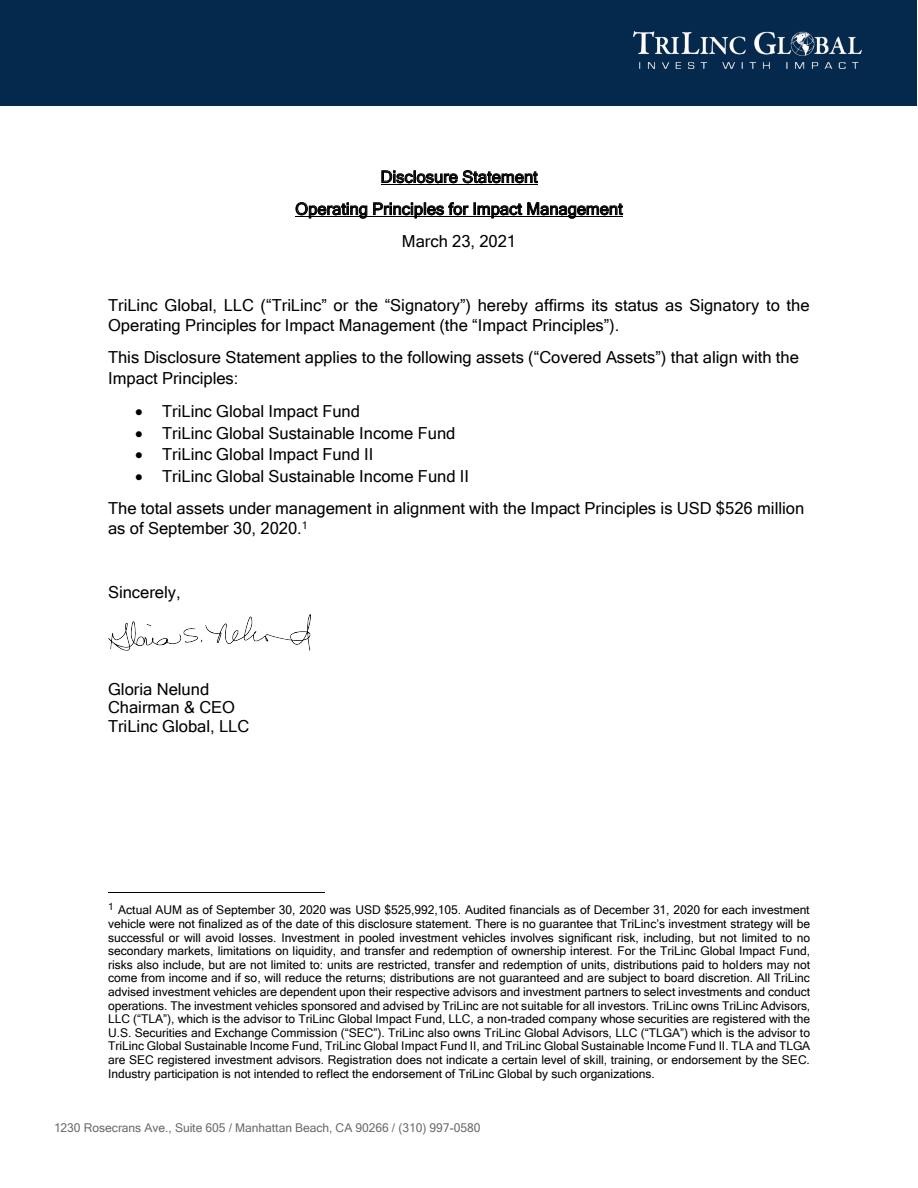
<style>
.page{position:relative;width:918px;height:1188px;background:#fff}
.page>*{position:absolute;margin:0;border:0;box-sizing:border-box;transform-origin:0 0}
.t1{font:16.5px/32.1px "Microsoft Sans Serif";color:#000}
.t2{font:12px/13.6px "Microsoft Sans Serif";letter-spacing:-.005em;color:#000;text-align:justify}
.t3{font:12px "Microsoft Sans Serif";letter-spacing:-.005em;color:#6a6a6a}
</style>
<div class="page">
<div style="left:0;top:0;width:917px;height:106px;background:#05294d"></div>
<img style="left:633px;top:31px;width:228px;height:37px">
<svg style="left:381px;top:170px;width:157px;height:13px"></svg>
<hr style="left:381px;top:184px;width:157px;height:1px;background:#000">
<svg style="left:296px;top:202px;width:71px;height:17px"></svg>
<svg style="left:373px;top:202px;width:250px;height:17px"></svg>
<hr style="left:295px;top:216px;width:328px;height:1px;background:#000">
<hr style="left:108px;top:892px;width:216px;height:1px;background:#000">
<img style="left:108px;top:614px;width:203px;height:37px">
<h1 class="t1" style="left:295px;top:160px;width:329px;text-align:center">Disclosure Statement<br>Operating Principles for Impact Management<br>March 23, 2021</h1>
<h1 class="t1" style="left:108px;top:295px;width:703px;line-height:20.1px">TriLinc Global, LLC (“TriLinc” or the “Signatory”) hereby affirms its status as Signatory to the<br>Operating Principles for Impact Management (the “Impact Principles”).</h1>
<h1 class="t1" style="left:108px;top:347px;width:692px;line-height:20.2px">This Disclosure Statement applies to the following assets (“Covered Assets”) that align with the<br>Impact Principles:</h1>
<h1 class="t1" style="left:135px;top:395px;width:226px">• TriLinc Global Impact Fund</h1>
<h1 class="t1" style="left:135px;top:417px;width:322px">• TriLinc Global Sustainable Income Fund</h1>
<h1 class="t1" style="left:135px;top:438px;width:240px">• TriLinc Global Impact Fund II</h1>
<h1 class="t1" style="left:108px;top:459px;width:698px;text-indent:27px">• TriLinc Global Sustainable Income Fund II<br>The total assets under management in alignment with the Impact Principles is USD $526 million</h1>
<h1 class="t1" style="left:108px;top:512px;width:201px">as of September 30, 2020.<sup>1</sup></h1>
<h1 class="t1" style="left:108px;top:576px;width:74px">Sincerely,</h1>
<h1 class="t1" style="left:108px;top:679px;width:143px;line-height:18.8px">Gloria Nelund<br>Chairman &amp; CEO<br>TriLinc Global, LLC</h1>
<p class="t2" style="left:108px;top:903px;width:704px"><sup>1</sup> Actual AUM as of September 30, 2020 was USD $525,992,105. Audited financials as of December 31, 2020 for each investment vehicle were not finalized as of the date of this disclosure statement. There is no guarantee that TriLinc’s investment strategy will be successful or will avoid losses. Investment in pooled investment vehicles involves significant risk, including, but not limited to no secondary markets, limitations on liquidity, and transfer and redemption of ownership interest. For the TriLinc Global Impact Fund, risks also include, but are not limited to: units are restricted, transfer and redemption of units, distributions paid to holders may not come from income and if so, will reduce the returns; distributions are not guaranteed and are subject to board discretion. All TriLinc advised investment vehicles are dependent upon their respective advisors and investment partners to select investments and conduct operations. The investment vehicles sponsored and advised by TriLinc are not suitable for all investors. TriLinc owns TriLinc Advisors, LLC (“TLA”), which is the advisor to TriLinc Global Impact Fund, LLC, a non-traded company whose securities are registered with the U.S. Securities and Exchange Commission (“SEC”). TriLinc also owns TriLinc Global Advisors, LLC (“TLGA”) which is the advisor to TriLinc Global Sustainable Income Fund, TriLinc Global Impact Fund II, and TriLinc Global Sustainable Income Fund II. TLA and TLGA are SEC registered investment advisors. Registration does not indicate a certain level of skill, training, or endorsement by the SEC.<br>Industry participation is not intended to reflect the endorsement of TriLinc Global by such organizations.</p>
<p class="t3" style="left:54px;top:1120px;width:428px">1230 Rosecrans Ave., Suite 605 / Manhattan Beach, CA 90266 / (310) 997-0580</p>
</div>
